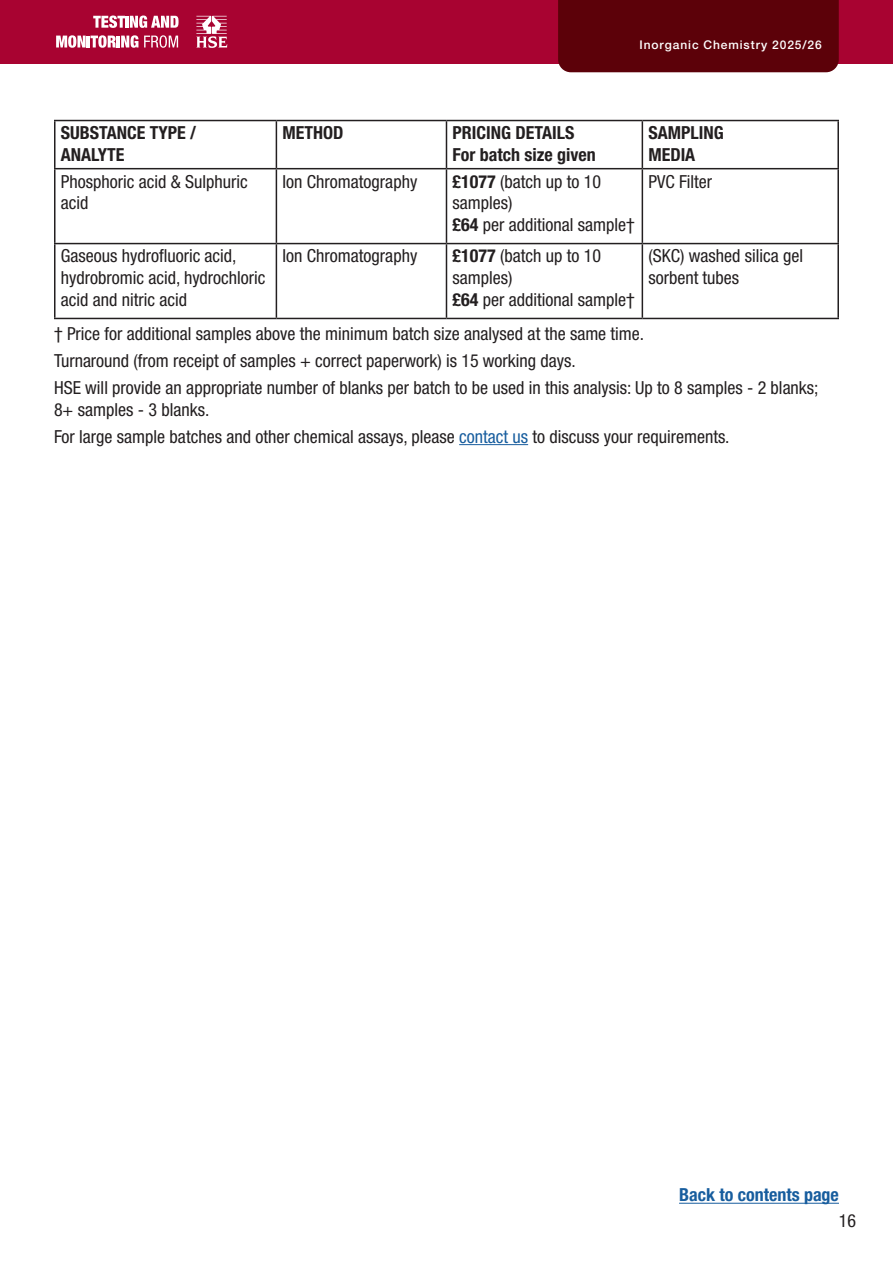
<style>
.page{position:relative;width:893px;height:1263px;background:#fff}
.page>*{position:absolute;margin:0;border:0;box-sizing:border-box;transform-origin:0 0}
.t1{font:condensed 18px/21.6px "Helvetica Neue LT Std";color:#231f20}
.t2{font:700 condensed 18px "Helvetica Neue LT Std";color:#231f20}
.t3{font:700 condensed 18px "Helvetica Neue LT Std";color:#175d9e}
.running_head___right{font:500 12px "Helvetica Neue LT Std";letter-spacing:.075em;color:#fff}
.s1{font-weight:700}
.s2{color:#175d9e}
</style>
<div class="page">
<div style="left:0;top:0;width:893px;height:64px;background:#a80331"></div>
<div style="left:558px;top:0;width:281px;height:72px;background:#5c0109"></div>
<svg style="left:196px;top:16px;width:31px;height:32px"></svg>
<svg style="left:93px;top:16px;width:86px;height:12px"></svg>
<svg style="left:56px;top:35px;width:82px;height:13px"></svg>
<svg style="left:144px;top:35px;width:34px;height:13px"></svg>
<hr style="left:459px;top:444px;width:69px;height:1px;background:#175d9e">
<hr style="left:54px;top:120px;width:222px;height:1px;background:#231f20">
<hr style="left:54px;top:121px;width:2px;height:47px;background:#231f20">
<hr style="left:276px;top:120px;width:170px;height:1px;background:#231f20">
<hr style="left:276px;top:121px;width:1px;height:47px;background:#231f20">
<hr style="left:446px;top:120px;width:196px;height:1px;background:#231f20">
<hr style="left:446px;top:121px;width:1px;height:47px;background:#231f20">
<hr style="left:642px;top:120px;width:197px;height:1px;background:#231f20">
<hr style="left:642px;top:121px;width:1px;height:47px;background:#231f20">
<hr style="left:837px;top:121px;width:2px;height:47px;background:#231f20">
<hr style="left:54px;top:168px;width:222px;height:1px;background:#231f20">
<hr style="left:54px;top:169px;width:2px;height:74px;background:#231f20">
<hr style="left:276px;top:168px;width:170px;height:1px;background:#231f20">
<hr style="left:276px;top:169px;width:1px;height:74px;background:#231f20">
<hr style="left:446px;top:168px;width:196px;height:1px;background:#231f20">
<hr style="left:446px;top:169px;width:1px;height:74px;background:#231f20">
<hr style="left:642px;top:168px;width:197px;height:1px;background:#231f20">
<hr style="left:642px;top:169px;width:1px;height:74px;background:#231f20">
<hr style="left:837px;top:169px;width:2px;height:74px;background:#231f20">
<hr style="left:54px;top:243px;width:222px;height:1px;background:#231f20">
<hr style="left:54px;top:244px;width:2px;height:74px;background:#231f20">
<hr style="left:276px;top:243px;width:170px;height:1px;background:#231f20">
<hr style="left:276px;top:244px;width:1px;height:74px;background:#231f20">
<hr style="left:446px;top:243px;width:196px;height:1px;background:#231f20">
<hr style="left:446px;top:244px;width:1px;height:74px;background:#231f20">
<hr style="left:642px;top:243px;width:197px;height:1px;background:#231f20">
<hr style="left:642px;top:244px;width:1px;height:74px;background:#231f20">
<hr style="left:837px;top:244px;width:2px;height:74px;background:#231f20">
<hr style="left:54px;top:318px;width:222px;height:1px;background:#231f20">
<hr style="left:276px;top:318px;width:170px;height:1px;background:#231f20">
<hr style="left:446px;top:318px;width:196px;height:1px;background:#231f20">
<hr style="left:642px;top:318px;width:197px;height:1px;background:#231f20">
<hr style="left:679px;top:1203px;width:160px;height:1px;background:#175d9e">
<p class="t2" style="left:61px;top:122px;width:137px">SUBSTANCE TYPE /</p>
<p class="t2" style="left:61px;top:144px;width:65px">ANALYTE</p>
<p class="t2" style="left:282px;top:122px;width:62px">METHOD</p>
<p class="t2" style="left:452px;top:122px;width:123px">PRICING DETAILS</p>
<p class="t2" style="left:452px;top:144px;width:145px">For batch size given</p>
<p class="running_head___right" style="left:640px;top:38px;width:184px">Inorganic Chemistry 2025/26</p>
<p class="t2" style="left:648px;top:122px;width:77px">SAMPLING</p>
<p class="t2" style="left:648px;top:144px;width:48px">MEDIA</p>
<p class="t1" style="left:61px;top:170px;width:188px">Phosphoric acid &amp; Sulphuric acid</p>
<p class="t1" style="left:282px;top:170px;width:136px">Ion Chromatography</p>
<p class="t1" style="left:452px;top:170px;width:150px"><span class="s1">£1077</span> (batch up to 10 samples)</p>
<p class="t1" style="left:452px;top:213px;width:184px"><span class="s1">£64</span> per additional sample†</p>
<p class="t1" style="left:61px;top:245px;width:206px">Gaseous hydrofluoric acid, hydrobromic acid, hydrochloric acid and nitric acid</p>
<p class="t1" style="left:282px;top:245px;width:136px">Ion Chromatography</p>
<p class="t1" style="left:452px;top:245px;width:150px"><span class="s1">£1077</span> (batch up to 10 samples)</p>
<p class="t1" style="left:452px;top:288px;width:184px"><span class="s1">£64</span> per additional sample†</p>
<p class="t1" style="left:648px;top:170px;width:65px">PVC Filter</p>
<p class="t1" style="left:648px;top:245px;width:156px">(SKC) washed silica gel sorbent tubes</p>
<p class="t1" style="left:54px;top:323px;width:592px">† Price for additional samples above the minimum batch size analysed at the same time.</p>
<p class="t1" style="left:54px;top:350px;width:523px">Turnaround (from receipt of samples + correct paperwork) is 15 working days.</p>
<p class="t1" style="left:54px;top:377px;width:766px">HSE will provide an appropriate number of blanks per batch to be used in this analysis: Up to 8 samples - 2 blanks;<br>8+ samples - 3 blanks.</p>
<p class="t1" style="left:54px;top:425px;width:677px">For large sample batches and other chemical assays, please <span class="s2">contact us</span> to discuss your requirements.</p>
<p class="t3" style="left:679px;top:1184px;width:161px">Back to contents page</p>
<p class="t1" style="left:839px;top:1210px;width:19px">16</p>
</div>
